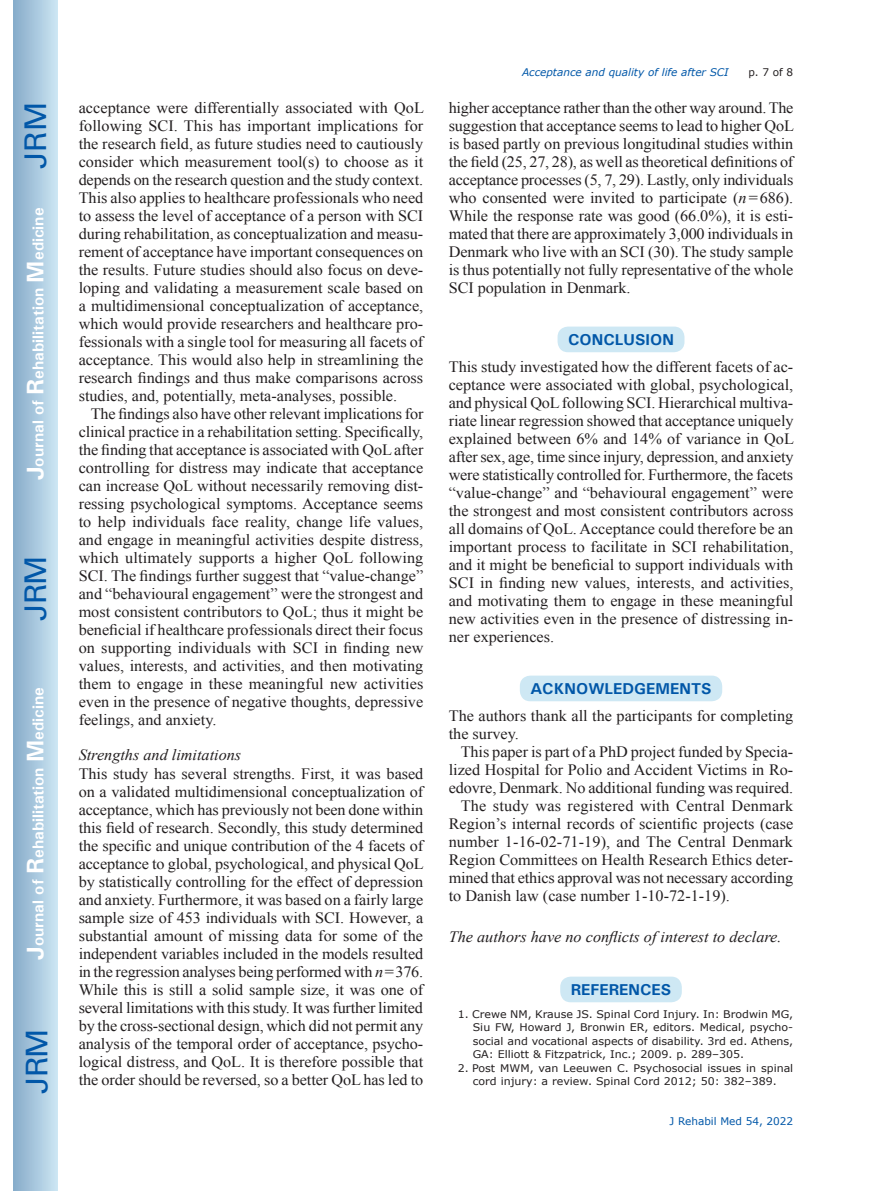
<style>
.page{position:relative;width:872px;height:1191px;background:#fff}
.page>*{position:absolute;margin:0;border:0;box-sizing:border-box;transform-origin:0 0}
.t1{font:30px "Univers";letter-spacing:-.03em;color:#0157a8}
.Tx{font:15.75px/18px "Times New Roman";letter-spacing:-.005em;color:#231f20;text-align:justify}
.Txi{font:15.75px/18px "Times New Roman";color:#231f20;text-align:justify}
.Tx_below_B_head{font:15.75px/18px "Times New Roman";color:#231f20;text-align:justify}
.t2{font:italic 15.75px "Times New Roman";color:#231f20}
.t3{font:700 15.75px "Univers";color:#fff}
.t4{font:700 15.75px "Univers";color:#0157a8}
.t5{font:10.5px/13.5px "Verdana";color:#231f20;text-align:justify;scale:1.05 1}
.t6{font:italic 10.5px "Verdana";color:#0157a8}
.t7{font:10.5px "Verdana";color:#0157a8}
.t8{font:10.5px "Verdana";color:#231f20}
.s1{font-size:24px}
.s2{font-style:italic}
</style>
<div class="page">
<div style="left:14px;top:0;width:43px;height:1191px;background:linear-gradient(to right,#88acca,#cbe5f2)"></div>
<div style="left:557px;top:326px;width:127px;height:26px;background:#cee8f4;border-radius:10px"></div>
<div style="left:520px;top:675px;width:202px;height:26px;background:#cee8f4;border-radius:10px"></div>
<div style="left:560px;top:976px;width:122px;height:26px;background:#cee8f4;border-radius:10px"></div>
<h1 class="t1" style="left:18px;top:169px;width:68px;rotate:-90deg">JRM</h1>
<p class="t3" style="left:28px;top:480px;width:274px;rotate:-90deg"><span class="s1">J</span>ournal of <span class="s1">R</span>ehabilitation <span class="s1">M</span>edicine</p>
<h1 class="t1" style="left:18px;top:620px;width:67px;rotate:-90deg">JRM</h1>
<p class="t3" style="left:28px;top:959px;width:274px;rotate:-90deg"><span class="s1">J</span>ournal of <span class="s1">R</span>ehabilitation <span class="s1">M</span>edicine</p>
<h1 class="t1" style="left:19px;top:1093px;width:67px;rotate:-90deg">JRM</h1>
<p class="Tx" style="left:79px;top:98px;width:347px">acceptance were differentially associated with QoL following SCI. This has important implications for the research field, as future studies need to cautiously consider which measurement tool(s) to choose as it depends on the research question and the study context.<br>This also applies to healthcare professionals who need to assess the level of acceptance of a person with SCI during rehabilitation, as conceptualization and measu&shy;rement of acceptance have important consequences on the results. Future studies should also focus on deve&shy;loping and validating a measurement scale based on a multidimensional conceptualization of acceptance, which would provide researchers and healthcare pro&shy;fessionals with a single tool for measuring all facets of acceptance. This would also help in streamlining the research findings and thus make comparisons across studies, and, potentially, meta-analyses, possible.</p>
<p class="Txi" style="left:79px;top:404px;width:346px;text-indent:12px">The findings also have other relevant implications for clinical practice in a rehabilitation setting. Specifically, the finding that acceptance is associated with QoL after controlling for distress may indicate that acceptance can increase QoL without necessarily removing dist&shy;ressing psychological symptoms. Acceptance seems to help individuals face reality, change life values, and engage in meaningful activities despite distress, which ultimately supports a higher QoL following SCI. The findings further suggest that “value-change” and “behavioural engagement” were the strongest and most consistent contributors to QoL; thus it might be beneficial if healthcare professionals direct their focus on supporting individuals with SCI in finding new values, interests, and activities, and then motivating them to engage in these meaningful new activities even in the presence of negative thoughts, depressive feelings, and anxiety.</p>
<h2 class="t2" style="left:79px;top:743px;width:164px">Strengths and limitations</h2>
<p class="Tx" style="left:79px;top:764px;width:347px">This study has several strengths. First, it was based on a validated multidimensional conceptualization of acceptance, which has previously not been done within this field of research. Secondly, this study determined the specific and unique contribution of the 4 facets of acceptance to global, psychological, and physical QoL by statistically controlling for the effect of depression and anxiety. Furthermore, it was based on a fairly large sample size of 453 individuals with SCI. However, a substantial amount of missing data for some of the independent variables included in the models resulted in the regression analyses being performed with <span class="s2">n</span>=376.<br>While this is still a solid sample size, it was one of several limitations with this study. It was further limited by the cross-sectional design, which did not permit any analysis of the temporal order of acceptance, psycho&shy;logical distress, and QoL. It is therefore possible that the order should be reversed, so a better QoL has led to</p>
<p class="t6" style="left:522px;top:65px;width:208px">Acceptance and quality of life after SCI</p>
<p class="t8" style="left:748px;top:65px;width:46px">p. 7 of 8</p>
<p class="Tx" style="left:449px;top:98px;width:347px">higher acceptance rather than the other way around. The suggestion that acceptance seems to lead to higher QoL is based partly on previous longitudinal studies within the field (25, 27, 28), as well as theoretical definitions of acceptance processes (5, 7, 29). Lastly, only individuals who consented were invited to participate (<span class="s2">n</span>=686).<br>While the response rate was good (66.0%), it is esti&shy;mated that there are approximately 3,000 individuals in Denmark who live with an SCI (30). The study sample is thus potentially not fully representative of the whole SCI population in Denmark.</p>
<h1 class="t4" style="left:568px;top:329px;width:107px">CONCLUSION</h1>
<p class="Tx_below_B_head" style="left:449px;top:357px;width:347px">This study investigated how the different facets of ac&shy;ceptance were associated with global, psychological, and physical QoL following SCI. Hierarchical multiva&shy;riate linear regression showed that acceptance uniquely explained between 6% and 14% of variance in QoL after sex, age, time since injury, depression, and anxiety were statistically controlled for. Furthermore, the facets “value-change” and “behavioural engagement” were the strongest and most consistent contributors across all domains of QoL. Acceptance could therefore be an important process to facilitate in SCI rehabilitation, and it might be beneficial to support individuals with SCI in finding new values, interests, and activities, and motivating them to engage in these meaningful new activities even in the presence of distressing in&shy;ner experiences.</p>
<h1 class="t4" style="left:530px;top:678px;width:183px">ACKNOWLEDGEMENTS</h1>
<p class="Tx_below_B_head" style="left:449px;top:706px;width:346px">The authors thank all the participants for completing the survey.</p>
<p class="Txi" style="left:449px;top:742px;width:346px;text-indent:12px">This paper is part of a PhD project funded by Specia&shy;lized Hospital for Polio and Accident Victims in Ro&shy;edovre, Denmark. No additional funding was required.</p>
<p class="Txi" style="left:449px;top:796px;width:346px;text-indent:12px">The study was registered with Central Denmark Region’s internal records of scientific projects (case number 1-16-02-71-19), and The Central Denmark Region Committees on Health Research Ethics deter&shy;mined that ethics approval was not necessary according to Danish law (case number 1-10-72-1-19).</p>
<h2 class="t2" style="left:449px;top:925px;width:334px">The authors have no conflicts of interest to declare.</h2>
<h1 class="t4" style="left:571px;top:979px;width:102px">REFERENCES</h1>
<p class="t5" style="left:473px;top:1007px;width:307px;text-indent:-15px">1. Crewe NM, Krause JS. Spinal Cord Injury. In: Brodwin MG, Siu FW, Howard J, Bronwin ER, editors. Medical, psycho&shy;social and vocational aspects of disability. 3rd ed. Athens, GA: Elliott &amp; Fitzpatrick, Inc.; 2009. p. 289–305.</p>
<p class="t5" style="left:458px;top:1061px;width:321px;text-align:center">2. Post MWM, van Leeuwen C. Psychosocial issues in spinal cord injury: a review. Spinal Cord 2012; 50: 382–389.</p>
<p class="t7" style="left:669px;top:1114px;width:125px">J Rehabil Med 54, 2022</p>
</div>
